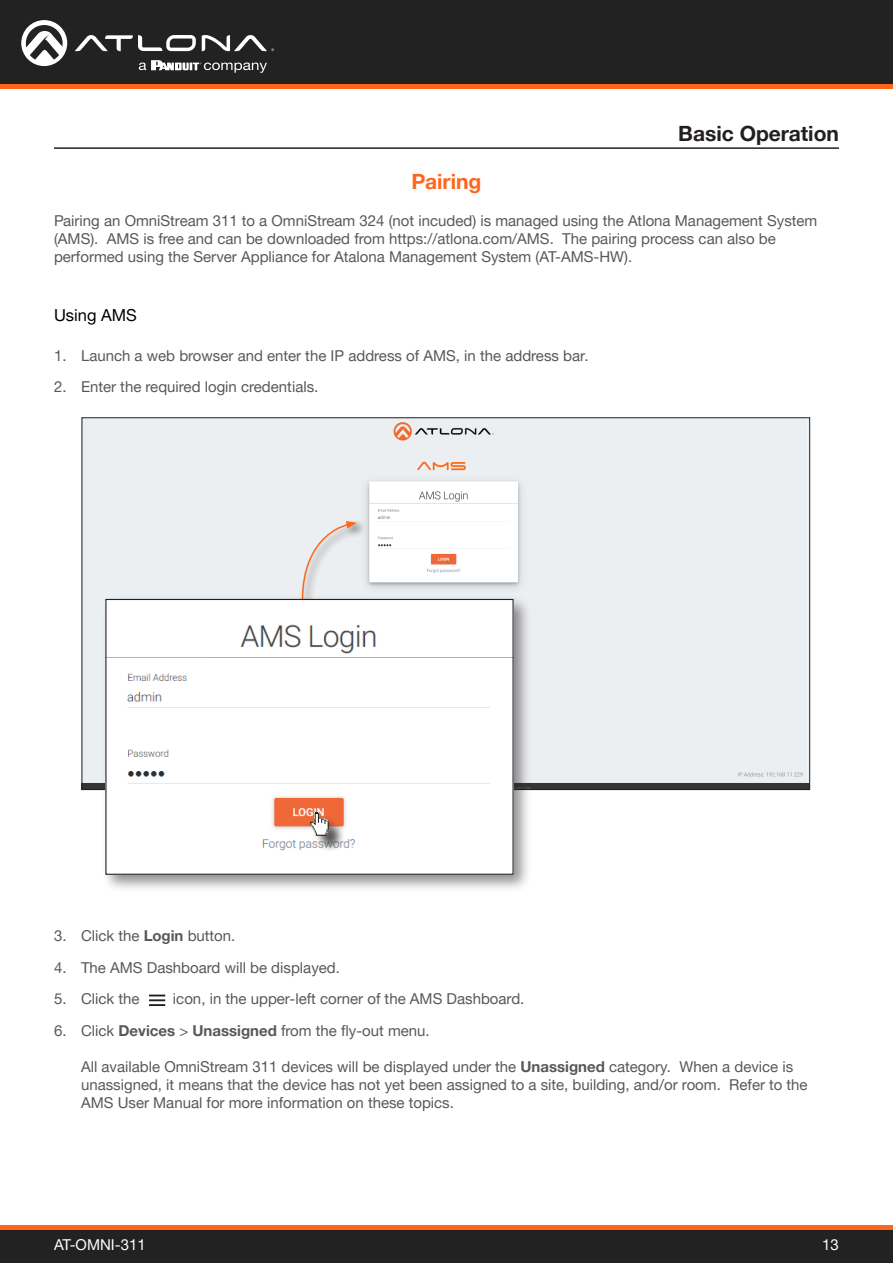
<style>
.page{position:relative;width:893px;height:1263px;background:#fff}
.page>*{position:absolute;margin:0;border:0;box-sizing:border-box;transform-origin:0 0}
.Non_TOC_Section_Head{font:700 21px "Helvetica Neue LTW1 G";color:#231f20}
.Subsection_Header{font:700 21px "Helvetica Neue LTW1 G";color:#ff661c}
.Secondary_Subsection{font:16.5px "Helvetica Neue LTW1 G";color:#000}
.Numbered_Steps{font:15px/18px "Helvetica Neue LTW1 G";color:#57585a}
.t1{font:15px "Helvetica Neue LTW1 G";color:#fff}
.s1{font-weight:700}
</style>
<div class="page">
<div style="left:0;top:1227px;width:893px;height:36px;background:#222"></div>
<hr style="left:0;top:1225px;width:893px;height:4px;background:#ff661c">
<div style="left:0;top:0;width:893px;height:84px;background:#222"></div>
<hr style="left:0;top:84px;width:893px;height:4px;background:#ff661c">
<svg style="left:75px;top:35px;width:121px;height:16px"></svg>
<svg style="left:202px;top:35px;width:72px;height:16px"></svg>
<svg style="left:21px;top:20px;width:46px;height:46px"></svg>
<svg style="left:139px;top:60px;width:128px;height:13px"></svg>
<img style="left:84px;top:419px;width:724px;height:369px">
<div style="left:299px;top:518px;width:69px;height:94px;background:#231f20;opacity:.75"></div>
<svg style="left:301px;top:521px;width:56px;height:74px;background:#e7e3e2"></svg>
<div style="left:101px;top:595px;width:431px;height:298px;background:#231f20;opacity:.5"></div>
<img style="left:107px;top:601px;width:405px;height:272px">
<div style="left:105px;top:599px;width:409px;height:276px;border:1px solid #231f20"></div>
<div style="left:312px;top:815px;width:33px;height:37px;background:#231f20;opacity:.75"></div>
<svg style="left:310px;top:812px;width:19px;height:24px"></svg>
<svg style="left:149px;top:994px;width:16px;height:12px"></svg>
<hr style="left:54px;top:147px;width:785px;height:2px;background:#231f20">
<p class="Non_TOC_Section_Head" style="left:678px;top:120px;width:162px">Basic Operation</p>
<p class="Subsection_Header" style="left:412px;top:169px;width:71px">Pairing</p>
<p class="Numbered_Steps" style="left:54px;top:211px;width:765px">Pairing an OmniStream 311 to a OmniStream 324 (not incuded) is managed using the Atlona Management System (AMS). AMS is free and can be downloaded from https://atlona.com/AMS. The pairing process can also be performed using the Server Appliance for Atalona Management System (AT-AMS-HW).</p>
<p class="Secondary_Subsection" style="left:54px;top:305px;width:84px">Using AMS</p>
<p class="Numbered_Steps" style="left:54px;top:346px;width:536px">1. Launch a web browser and enter the IP address of AMS, in the address bar.</p>
<p class="Numbered_Steps" style="left:54px;top:378px;width:266px">2. Enter the required login credentials.</p>
<p class="Numbered_Steps" style="left:54px;top:927px;width:183px">3. Click the <span class="s1">Login</span> button.</p>
<p class="Numbered_Steps" style="left:54px;top:958px;width:287px">4. The AMS Dashboard will be displayed.</p>
<p class="Numbered_Steps" style="left:54px;top:990px;width:87px">5. Click the</p>
<p class="Numbered_Steps" style="left:173px;top:990px;width:353px">icon, in the upper-left corner of the AMS Dashboard.</p>
<p class="Numbered_Steps" style="left:54px;top:1021px;width:377px">6. Click <span class="s1">Devices</span> &gt; <span class="s1">Unassigned</span> from the fly-out menu.</p>
<p class="Numbered_Steps" style="left:81px;top:1057px;width:728px">All available OmniStream 311 devices will be displayed under the <span class="s1">Unassigned</span> category. When a device is unassigned, it means that the device has not yet been assigned to a site, building, and/or room. Refer to the<br>AMS User Manual for more information on these topics.</p>
<p class="t1" style="left:54px;top:1235px;width:93px">AT-OMNI-311</p>
<p class="t1" style="left:822px;top:1235px;width:18px">13</p>
</div>
